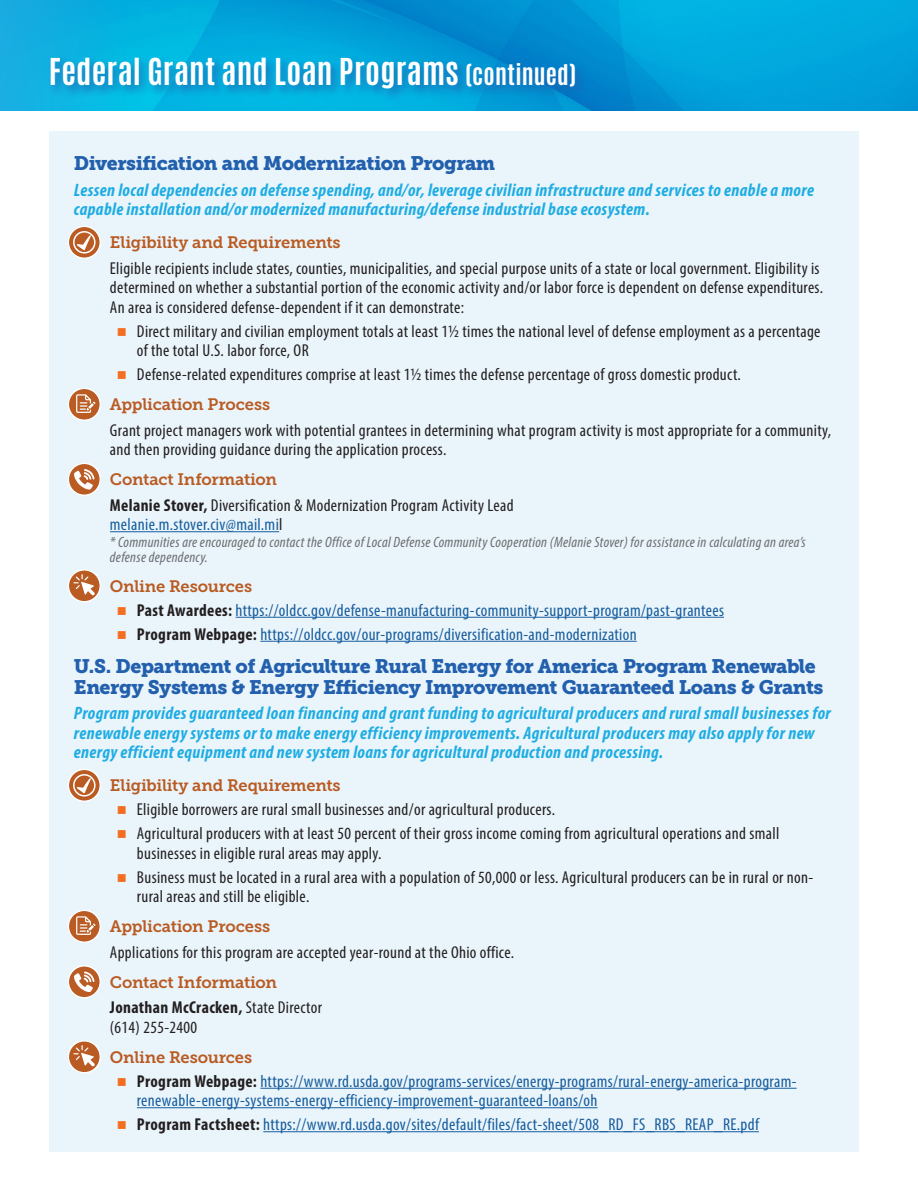
<style>
.page{position:relative;width:918px;height:1188px;background:#fff}
.page>*{position:absolute;margin:0;border:0;box-sizing:border-box;transform-origin:0 0}
.t1{font:31.5px "Antonio";letter-spacing:.01em;color:#fff}
.t2{font:19.5px/21px "Museo Slab 900";letter-spacing:-.025em;color:#2260ae}
.t3{font:italic 700 condensed 18px/19.5px "Myriad Pro";letter-spacing:.02em;color:#1fade3}
.t4{font:condensed 17.25px/19.5px "Myriad Pro";letter-spacing:.02em;color:#231f20}
.t5{font:condensed 17.25px/24px "Myriad Pro";letter-spacing:.02em;color:#175d9e}
.t6{font:16.5px "Museo Slab 700";letter-spacing:-.015em;color:#b95b23}
.t7{font:italic condensed 15px/15px "Myriad Pro";letter-spacing:.02em;color:#6c6d70}
.s1{font-size:24px}
.s2{font-weight:700}
.s3{color:#175d9e}
.s4{font-weight:700;color:#231f20}
</style>
<div class="page">
<div style="left:49px;top:131px;width:810px;height:1021px;background:#eaf5fb"></div>
<img style="left:0;top:0;width:918px;height:110px">
<div style="left:47px;top:55px;width:541px;height:46px;background:#2260ae;opacity:.75"></div>
<hr style="left:110px;top:531px;width:169px;height:1px;background:#175d9e">
<hr style="left:236px;top:617px;width:488px;height:1px;background:#175d9e">
<hr style="left:260px;top:641px;width:377px;height:1px;background:#175d9e">
<hr style="left:260px;top:1088px;width:537px;height:1px;background:#175d9e">
<hr style="left:137px;top:1107px;width:461px;height:1px;background:#175d9e">
<hr style="left:263px;top:1131px;width:496px;height:1px;background:#175d9e">
<svg style="left:68px;top:226px;width:32px;height:32px"></svg>
<svg style="left:73px;top:231px;width:23px;height:23px"></svg>
<div style="left:68px;top:226px;width:33px;height:33px;border:1px solid #fff;border-radius:50%"></div>
<svg style="left:68px;top:388px;width:32px;height:32px"></svg>
<svg style="left:76px;top:394px;width:20px;height:19px"></svg>
<div style="left:68px;top:388px;width:33px;height:33px;border:1px solid #fff;border-radius:50%"></div>
<svg style="left:68px;top:463px;width:32px;height:32px"></svg>
<svg style="left:74px;top:469px;width:21px;height:21px"></svg>
<div style="left:68px;top:463px;width:33px;height:33px;border:1px solid #fff;border-radius:50%"></div>
<svg style="left:68px;top:570px;width:32px;height:32px"></svg>
<svg style="left:74px;top:574px;width:21px;height:22px"></svg>
<div style="left:68px;top:569px;width:33px;height:33px;border:1px solid #fff;border-radius:50%"></div>
<svg style="left:68px;top:769px;width:32px;height:32px"></svg>
<svg style="left:73px;top:774px;width:23px;height:23px"></svg>
<div style="left:68px;top:769px;width:33px;height:33px;border:1px solid #fff;border-radius:50%"></div>
<svg style="left:68px;top:910px;width:32px;height:32px"></svg>
<svg style="left:76px;top:916px;width:20px;height:19px"></svg>
<div style="left:68px;top:910px;width:33px;height:33px;border:1px solid #fff;border-radius:50%"></div>
<svg style="left:68px;top:966px;width:32px;height:32px"></svg>
<svg style="left:74px;top:972px;width:21px;height:20px"></svg>
<div style="left:68px;top:965px;width:33px;height:33px;border:1px solid #fff;border-radius:50%"></div>
<svg style="left:68px;top:1041px;width:32px;height:32px"></svg>
<svg style="left:74px;top:1045px;width:21px;height:22px"></svg>
<div style="left:68px;top:1040px;width:33px;height:33px;border:1px solid #fff;border-radius:50%"></div>
<h1 class="t1" style="left:49px;top:49px;width:529px">Federal Grant and Loan Programs <span class="s1">(continued)</span></h1>
<p class="t2" style="left:74px;top:153px;width:423px">Diversification and Modernization Program</p>
<p class="t3" style="left:74px;top:179px;width:741px">Lessen local dependencies on defense spending, and/or, leverage civilian infrastructure and services to enable a more capable installation and/or modernized manufacturing/defense industrial base ecosystem.</p>
<p class="t6" style="left:110px;top:233px;width:232px">Eligibility and Requirements</p>
<p class="t4" style="left:110px;top:258px;width:715px">Eligible recipients include states, counties, municipalities, and special purpose units of a state or local government. Eligibility is determined on whether a substantial portion of the economic activity and/or labor force is dependent on defense expenditures.<br>An area is considered defense-dependent if it can demonstrate:</p>
<p class="t4" style="left:137px;top:321px;width:685px">Direct military and civilian employment totals at least 1½ times the national level of defense employment as a percentage of the total U.S. labor force, OR</p>
<p class="t4" style="left:137px;top:364px;width:605px">Defense-related expenditures comprise at least 1½ times the defense percentage of gross domestic product.</p>
<p class="t6" style="left:110px;top:395px;width:162px">Application Process</p>
<p class="t4" style="left:110px;top:420px;width:723px">Grant project managers work with potential grantees in determining what program activity is most appropriate for a community, and then providing guidance during the application process.</p>
<p class="t6" style="left:110px;top:470px;width:169px">Contact Information</p>
<p class="t4" style="left:110px;top:495px;width:405px"><span class="s2">Melanie Stover,</span> Diversification &amp; Modernization Program Activity Lead <span class="s3">melanie.m.stover.civ@mail.mi</span>l</p>
<p class="t7" style="left:110px;top:534px;width:697px">* Communities are encouraged to contact the Office of Local Defense Community Cooperation (Melanie Stover) for assistance in calculating an area’s defense dependency.</p>
<p class="t6" style="left:110px;top:576px;width:144px">Online Resources</p>
<p class="t5" style="left:137px;top:598px;width:589px"><span class="s4">Past Awardees:</span> https://oldcc.gov/defense-manufacturing-community-support-program/past-grantees<br><span class="s4">Program Webpage:</span> https://oldcc.gov/our-programs/diversification-and-modernization</p>
<p class="t2" style="left:74px;top:655px;width:751px">U.S. Department of Agriculture Rural Energy for America Program Renewable<br>Energy Systems &amp; Energy Efficiency Improvement Guaranteed Loans &amp; Grants</p>
<p class="t3" style="left:74px;top:703px;width:758px">Program provides guaranteed loan financing and grant funding to agricultural producers and rural small businesses for renewable energy systems or to make energy efficiency improvements. Agricultural producers may also apply for new energy efficient equipment and new system loans for agricultural production and processing.</p>
<p class="t6" style="left:110px;top:776px;width:232px">Eligibility and Requirements</p>
<p class="t4" style="left:137px;top:797px;width:644px;line-height:24px">Eligible borrowers are rural small businesses and/or agricultural producers.<br>Agricultural producers with at least 50 percent of their gross income coming from agricultural operations and small</p>
<p class="t4" style="left:137px;top:841px;width:678px;line-height:24px">businesses in eligible rural areas may apply.<br>Business must be located in a rural area with a population of 50,000 or less. Agricultural producers can be in rural or non-</p>
<p class="t4" style="left:137px;top:886px;width:174px">rural areas and still be eligible.</p>
<p class="t6" style="left:110px;top:917px;width:162px">Application Process</p>
<p class="t4" style="left:110px;top:942px;width:406px">Applications for this program are accepted year-round at the Ohio office.</p>
<p class="t6" style="left:110px;top:972px;width:169px">Contact Information</p>
<p class="t4" style="left:110px;top:997px;width:214px"><span class="s2">Jonathan McCracken,</span> State Director (614) 255-2400</p>
<p class="t6" style="left:110px;top:1047px;width:144px">Online Resources</p>
<p class="t5" style="left:137px;top:1071px;width:661px;line-height:19.5px"><span class="s4">Program Webpage:</span> https://www.rd.usda.gov/programs-services/energy-programs/rural-energy-america-program&shy;renewable-energy-systems-energy-efficiency-improvement-guaranteed-loans/oh</p>
<p class="t5" style="left:137px;top:1112px;width:624px"><span class="s4">Program Factsheet:</span> https://www.rd.usda.gov/sites/default/files/fact-sheet/508_RD_FS_RBS_REAP_RE.pdf</p>
</div>
